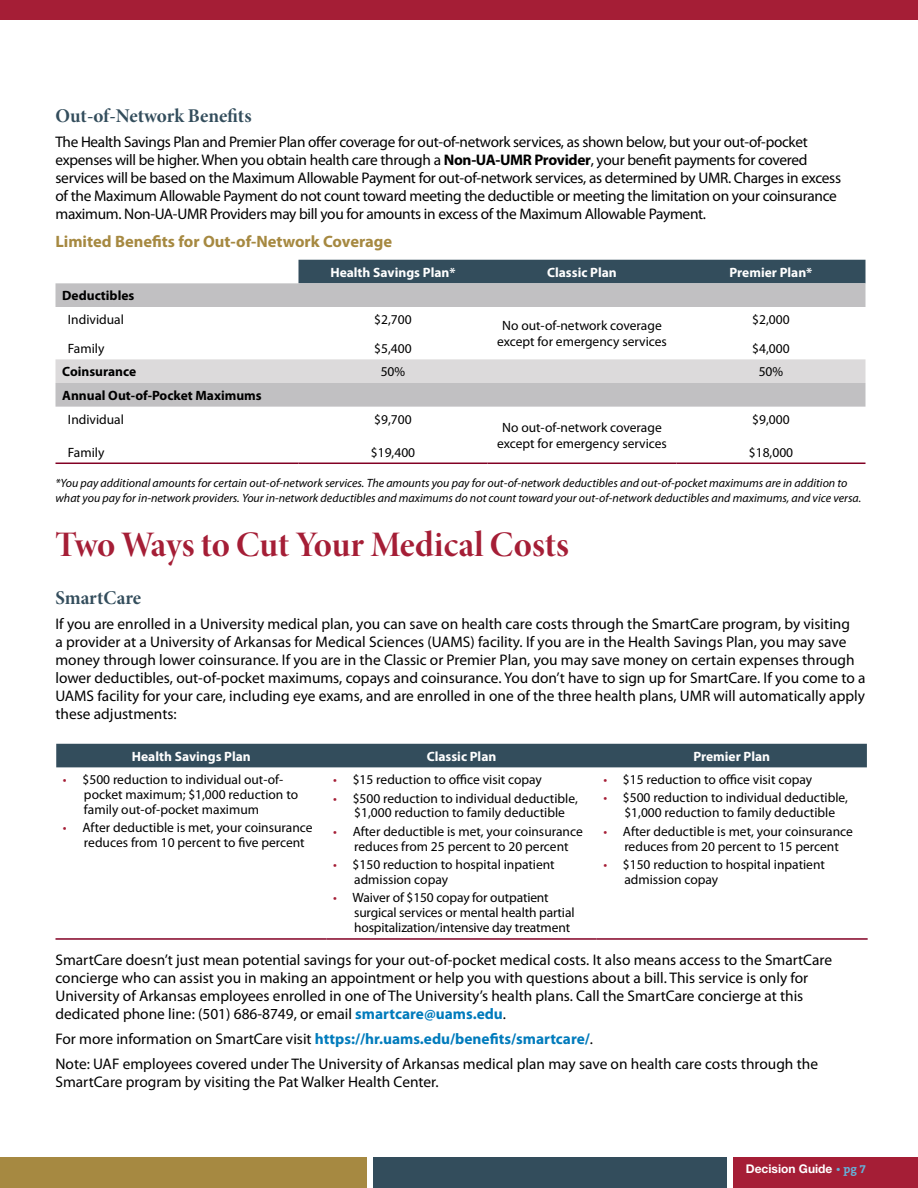
<style>
.page{position:relative;width:918px;height:1188px;background:#fff}
.page>*{position:absolute;margin:0;border:0;box-sizing:border-box;transform-origin:0 0}
.t1{font:36px "Minion Pro Bold Disp";color:#a51e36}
.t2{font:19.5px "Minion Pro Bold Subh";letter-spacing:-.005em;color:#334d5c}
.t3{font:700 16.5px "Myriad Pro";color:#a68941}
.t4{font:15.3px/18px "Myriad Pro";color:#000}
.t5{font:15.3px/18px "Myriad Pro";letter-spacing:-.02em;color:#000}
.t6{font:13.5px/15px "Myriad Pro";color:#000}
.t7{font:700 13.5px "Myriad Pro";color:#fff}
.t8{font:700 13.5px "Myriad Pro";color:#000}
.t9{font:italic 12px/15px "Myriad Pro";color:#000}
.t10{font:700 12px "Helvetica Neue LT Std";color:#fff}
.s1{font-weight:700}
.s2{color:#a51e36}
.s3{font-weight:700;color:#007bbc}
.s4{font-family:"The Serif B W6";font-weight:600;color:#66b0d7}
.s5{font-family:"The Serif B W7";color:#66b0d7}
</style>
<div class="page">
<div style="left:733px;top:1157px;width:185px;height:31px;background:#a51e36"></div>
<div style="left:374px;top:1157px;width:353px;height:31px;background:#334d5c"></div>
<div style="left:0;top:1157px;width:367px;height:31px;background:#a68941"></div>
<div style="left:0;top:0;width:918px;height:20px;background:#a51e36"></div>
<div style="left:298px;top:260px;width:568px;height:23px;background:#334d5c"></div>
<svg style="left:56px;top:283px;width:810px;height:124px"></svg>
<div style="left:56px;top:359px;width:810px;height:24px;background:#dcdadb"></div>
<hr style="left:56px;top:463px;width:242px;height:1px;background:#820024">
<hr style="left:298px;top:463px;width:190px;height:1px;background:#820024">
<hr style="left:488px;top:463px;width:188px;height:1px;background:#820024">
<hr style="left:676px;top:463px;width:190px;height:1px;background:#820024">
<div style="left:56px;top:744px;width:811px;height:23px;background:#334d5c"></div>
<hr style="left:56px;top:938px;width:270px;height:2px;background:#820024">
<hr style="left:326px;top:938px;width:271px;height:2px;background:#820024">
<hr style="left:597px;top:938px;width:271px;height:2px;background:#820024">
<p class="t2" style="left:56px;top:103px;width:198px">Out-of-Network Benefits</p>
<p class="t5" style="left:55px;top:132px;width:787px">The Health Savings Plan and Premier Plan offer coverage for out-of-network services, as shown below, but your out-of-pocket expenses will be higher. When you obtain health care through a <span class="s1">Non-UA-UMR Provider</span>, your benefit payments for covered services will be based on the Maximum Allowable Payment for out-of-network services, as determined by UMR. Charges in excess of the Maximum Allowable Payment do not count toward meeting the deductible or meeting the limitation on your coinsurance maximum. Non-UA-UMR Providers may bill you for amounts in excess of the Maximum Allowable Payment.</p>
<p class="t3" style="left:56px;top:231px;width:338px">Limited Benefits for Out-of-Network Coverage</p>
<p class="t7" style="left:330px;top:263px;width:127px">Health Savings Plan*</p>
<p class="t7" style="left:547px;top:263px;width:71px">Classic Plan</p>
<p class="t7" style="left:730px;top:263px;width:84px">Premier Plan*</p>
<p class="t8" style="left:62px;top:287px;width:74px">Deductibles</p>
<p class="t6" style="left:68px;top:312px;width:58px">Individual</p>
<p class="t6" style="left:374px;top:312px;width:39px">$2,700</p>
<p class="t6" style="left:752px;top:312px;width:39px">$2,000</p>
<p class="t6" style="left:497px;top:317px;width:171px;line-height:16.5px;text-align:center">No out-of-network coverage except for emergency services</p>
<p class="t6" style="left:68px;top:340px;width:38px">Family</p>
<p class="t6" style="left:374px;top:340px;width:39px">$5,400</p>
<p class="t6" style="left:752px;top:340px;width:39px">$4,000</p>
<p class="t8" style="left:62px;top:363px;width:75px">Coinsurance</p>
<p class="t6" style="left:381px;top:364px;width:26px">50%</p>
<p class="t6" style="left:759px;top:364px;width:26px">50%</p>
<p class="t8" style="left:62px;top:387px;width:201px">Annual Out-of-Pocket Maximums</p>
<p class="t6" style="left:68px;top:411px;width:58px">Individual</p>
<p class="t6" style="left:374px;top:411px;width:39px">$9,700</p>
<p class="t6" style="left:497px;top:419px;width:171px;line-height:16.5px;text-align:center">No out-of-network coverage except for emergency services</p>
<p class="t6" style="left:752px;top:411px;width:39px">$9,000</p>
<p class="t6" style="left:68px;top:444px;width:38px">Family</p>
<p class="t6" style="left:371px;top:444px;width:46px">$19,400</p>
<p class="t6" style="left:749px;top:444px;width:46px">$18,000</p>
<p class="t9" style="left:56px;top:475px;width:807px">*You pay additional amounts for certain out-of-network services. The amounts you pay for out-of-network deductibles and out-of-pocket maximums are in addition to what you pay for in-network providers. Your in-network deductibles and maximums do not count toward your out-of-network deductibles and maximums, and vice versa.</p>
<h1 class="t1" style="left:56px;top:521px;width:515px">Two Ways to Cut Your Medical Costs</h1>
<p class="t2" style="left:56px;top:585px;width:87px">SmartCare</p>
<p class="t4" style="left:56px;top:615px;width:812px">If you are enrolled in a University medical plan, you can save on health care costs through the SmartCare program, by visiting<br>a provider at a University of Arkansas for Medical Sciences (UAMS) facility. If you are in the Health Savings Plan, you may save money through lower coinsurance. If you are in the Classic or Premier Plan, you may save money on certain expenses through lower deductibles, out-of-pocket maximums, copays and coinsurance. You don’t have to sign up for SmartCare. If you come to a UAMS facility for your care, including eye exams, and are enrolled in one of the three health plans, UMR will automatically apply these adjustments:</p>
<p class="t7" style="left:132px;top:747px;width:121px">Health Savings Plan</p>
<p class="t7" style="left:427px;top:747px;width:71px">Classic Plan</p>
<p class="t7" style="left:693px;top:747px;width:78px">Premier Plan</p>
<p class="t6" style="left:84px;top:772px;width:216px;text-indent:-21px"><span class="s2">•</span> $500 reduction to individual out-of&shy;pocket maximum; $1,000 reduction to family out-of-pocket maximum</p>
<p class="t6" style="left:84px;top:820px;width:230px;text-indent:-21px"><span class="s2">•</span> After deductible is met, your coinsurance reduces from 10 percent to five percent</p>
<p class="t6" style="left:603px;top:772px;width:210px"><span class="s2">•</span> $15 reduction to office visit copay</p>
<p class="t6" style="left:624px;top:790px;width:225px;text-indent:-21px"><span class="s2">•</span> $500 reduction to individual deductible, $1,000 reduction to family deductible</p>
<p class="t6" style="left:603px;top:823px;width:251px;text-align:center"><span class="s2">•</span> After deductible is met, your coinsurance reduces from 20 percent to 15 percent</p>
<p class="t6" style="left:624px;top:857px;width:202px;text-indent:-21px"><span class="s2">•</span> $150 reduction to hospital inpatient admission copay</p>
<p class="t6" style="left:333px;top:772px;width:210px"><span class="s2">•</span> $15 reduction to office visit copay</p>
<p class="t6" style="left:354px;top:790px;width:225px;text-indent:-21px"><span class="s2">•</span> $500 reduction to individual deductible, $1,000 reduction to family deductible</p>
<p class="t6" style="left:333px;top:823px;width:251px;text-align:center"><span class="s2">•</span> After deductible is met, your coinsurance reduces from 25 percent to 20 percent</p>
<p class="t6" style="left:354px;top:857px;width:202px;text-indent:-21px"><span class="s2">•</span> $150 reduction to hospital inpatient admission copay</p>
<p class="t6" style="left:354px;top:890px;width:222px;text-indent:-21px"><span class="s2">•</span> Waiver of $150 copay for outpatient surgical services or mental health partial hospitalization/intensive day treatment</p>
<p class="t4" style="left:56px;top:951px;width:778px">SmartCare doesn’t just mean potential savings for your out-of-pocket medical costs. It also means access to the SmartCare concierge who can assist you in making an appointment or help you with questions about a bill. This service is only for University of Arkansas employees enrolled in one of The University’s health plans. Call the SmartCare concierge at this dedicated phone line: (501) 686-8749, or email <span class="s3">smartcare@uams.edu</span>.</p>
<p class="t4" style="left:56px;top:1026px;width:764px;line-height:24.8px">For more information on SmartCare visit <span class="s3">https://hr.uams.edu/benefits/smartcare/</span>.<br>Note: UAF employees covered under The University of Arkansas medical plan may save on health care costs through the</p>
<p class="t4" style="left:56px;top:1072px;width:385px">SmartCare program by visiting the Pat Walker Health Center.</p>
<p class="t10" style="left:746px;top:1162px;width:122px">Decision Guide <span class="s4">•</span> <span class="s5">pg 7</span></p>
</div>
